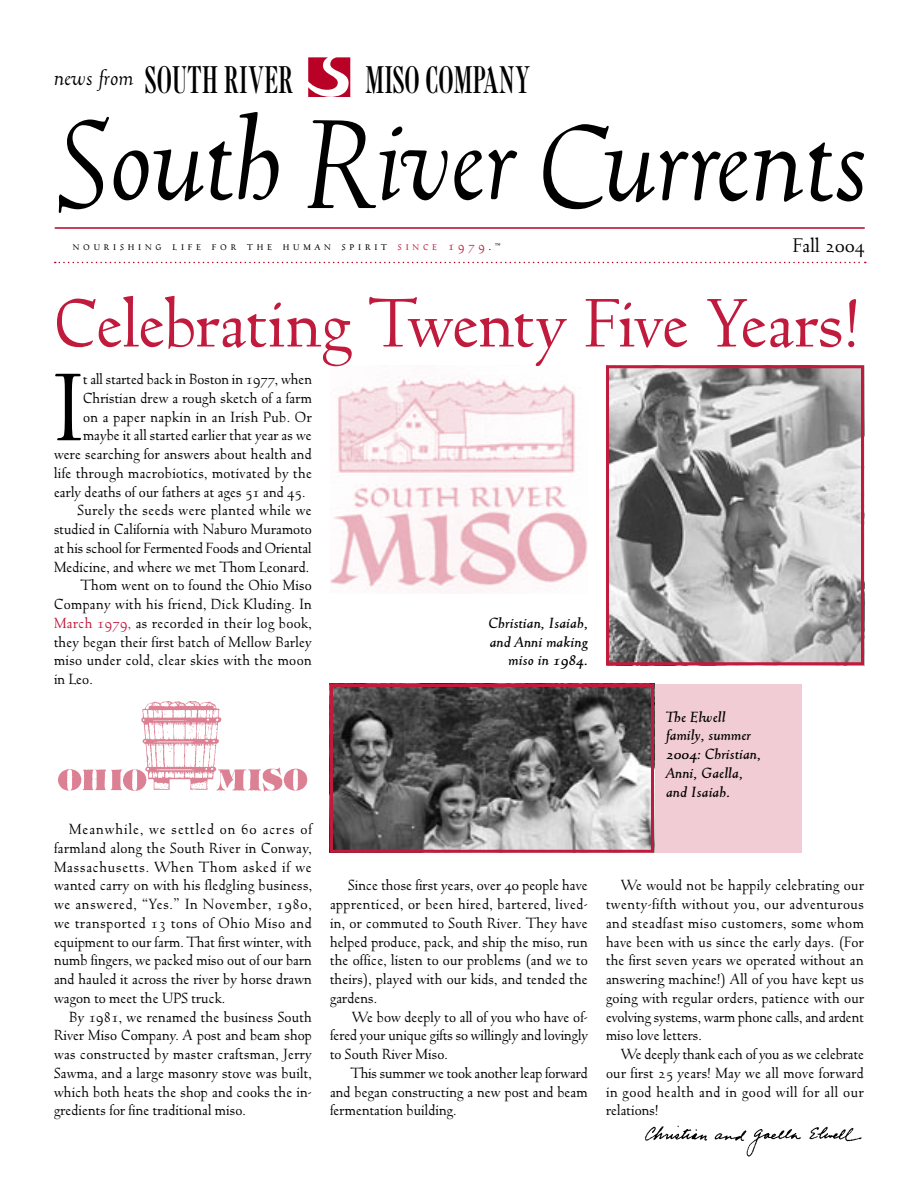
<style>
.page{position:relative;width:918px;height:1188px;background:#fff}
.page>*{position:absolute;margin:0;border:0;box-sizing:border-box;transform-origin:0 0}
.t1{font:italic 126.6px "Truesdell";color:#000;scale:.96 1}
.TEXT{font:102.3px "Truesdell";color:#000}
.t2{font:73.05px "Truesdell";letter-spacing:-.015em;color:#c01a3d}
.t3{font:34.2px "XC Caslon";color:#000}
.t4{font:21px "Truesdell";color:#000}
.TEXT-2{font:15.75px/18.8px "Truesdell";color:#000;text-align:justify}
.TEXT-3{font:italic 700 15.75px/18.8px "Truesdell";color:#000;text-align:right}
.TEXT-4{font:15.75px "Truesdell";letter-spacing:.02em;color:#000}
.t5{font:13.5px "Truesdell Alternate";letter-spacing:.28em;color:#000}
.t6{font:6px "Truesdell";color:#000}
.s1{font-size:134.7px}
.s2{color:#c01a3d}
.s3{font-family:"Truesdell";color:#c01a3d}
</style>
<div class="page">
<div style="left:650px;top:684px;width:152px;height:169px;background:#f1ccd4"></div>
<img style="left:645px;top:1125px;width:217px;height:32px">
<img style="left:330px;top:377px;width:258px;height:215px">
<div style="left:308px;top:57px;width:44px;height:40px;background:#eab5c0"></div>
<svg style="left:308px;top:57px;width:42px;height:40px;background:#d15a73"></svg>
<hr style="left:55px;top:227px;width:810px;height:2px;background:#b90027">
<svg style="left:55px;top:262px;width:811px;height:1px"></svg>
<img style="left:58px;top:701px;width:250px;height:91px">
<img style="left:610px;top:369px;width:250px;height:292px">
<div style="left:606px;top:365px;width:258px;height:300px;border:3px solid #c01a3d"></div>
<img style="left:334px;top:688px;width:316px;height:161px">
<div style="left:330px;top:684px;width:324px;height:169px;border:3px solid #c01a3d"></div>
<p class="t3" style="left:54px;top:59px;width:241px"><sup>news</sup> <sup>from</sup> SOUTH RIVER</p>
<p class="t3" style="left:365px;top:59px;width:167px">MISO COMPANY</p>
<p class="t1" style="left:54px;top:87px;width:850px"><span class="s1">S</span>outh <span class="s1">R</span>iver Currents</p>
<p class="t5" style="left:73px;top:240px;width:420px">nourishing life for the human spirit <span class="s2">since</span> <span class="s3">1979</span>.</p>
<p class="t4" style="left:793px;top:234px;width:73px">Fall 2004</p>
<p class="t6" style="left:495px;top:242px;width:7px">™</p>
<p class="t2" style="left:54px;top:283px;width:808px">Celebrating Twenty Five Years!</p>
<p class="TEXT" style="left:54px;top:351px;width:31px">I</p>
<p class="TEXT-2" style="left:83px;top:370px;width:231px">t all started back in Boston in 1977, when</p>
<p class="TEXT-2" style="left:83px;top:389px;width:230px">Christian drew a rough sketch of a farm</p>
<p class="TEXT-4" style="left:83px;top:408px;width:230px">on a paper napkin in an Irish Pub. Or</p>
<p class="TEXT-2" style="left:83px;top:426px;width:230px">maybe it all started earlier that year as we</p>
<p class="TEXT-2" style="left:54px;top:445px;width:259px">were searching for answers about health and</p>
<p class="TEXT-2" style="left:54px;top:464px;width:260px">life through macrobiotics, motivated by the</p>
<p class="TEXT-2" style="left:54px;top:482px;width:253px">early deaths of our fathers at ages 51 and 45.</p>
<p class="TEXT-2" style="left:54px;top:501px;width:260px;text-indent:23px">Surely the seeds were planted while we studied in California with Naburo Muramoto at his school for Fermented Foods and Oriental Medicine, and where we met Thom Leonard.</p>
<p class="TEXT-2" style="left:54px;top:576px;width:259px;text-indent:27px">Thom went on to found the Ohio Miso Company with his friend, Dick Kluding. In <span class="s2">March 1979,</span> as recorded in their log book, they began their first batch of Mellow Barley miso under cold, clear skies with the moon in Leo.</p>
<p class="TEXT-3" style="left:489px;top:614px;width:101px">Christian, Isaiah, and Anni making miso in 1984.</p>
<p class="TEXT-2" style="left:54px;top:820px;width:260px;text-indent:15px">Meanwhile, we settled on 60 acres of farmland along the South River in Conway, Massachusetts. When Thom asked if we wanted carry on with his fledgling business, we answered, “Yes.” In November, 1980, we transported 13 tons of Ohio Miso and equipment to our farm. That first winter, with numb fingers, we packed miso out of our barn and hauled it across the river by horse drawn wagon to meet the UPS truck.</p>
<p class="TEXT-2" style="left:54px;top:1007px;width:260px;text-indent:15px">By 1981, we renamed the business South River Miso Company. A post and beam shop was constructed by master craftsman, Jerry Sawma, and a large masonry stove was built, which both heats the shop and cooks the in&shy;gredients for fine traditional miso.</p>
<p class="TEXT-2" style="left:330px;top:876px;width:259px;text-indent:18px">Since those first years, over 40 people have apprenticed, or been hired, bartered, lived&shy;in, or commuted to South River. They have helped produce, pack, and ship the miso, run the office, listen to our problems (and we to theirs), played with our kids, and tended the gardens.</p>
<p class="TEXT-2" style="left:330px;top:1007px;width:260px;text-indent:22px">We bow deeply to all of you who have of&shy;fered your unique gifts so willingly and lovingly to South River Miso.</p>
<p class="TEXT-2" style="left:330px;top:1064px;width:259px;text-indent:21px">This summer we took another leap forward and began constructing a new post and beam fermentation building.</p>
<p class="TEXT-3" style="left:666px;top:707px;width:97px;text-align:left">The Elwell family, summer<br>2004: Christian,<br>Anni, Gaella, and Isaiah.</p>
<p class="TEXT-2" style="left:606px;top:876px;width:260px;text-indent:15px">We would not be happily celebrating our twenty-fifth without you, our adventurous and steadfast miso customers, some whom have been with us since the early days. (For the first seven years we operated without an answering machine!) All of you have kept us going with regular orders, patience with our evolving systems, warm phone calls, and ardent miso love letters.</p>
<p class="TEXT-2" style="left:606px;top:1045px;width:260px;text-indent:15px">We deeply thank each of you as we celebrate our first 25 years! May we all move forward in good health and in good will for all our relations!</p>
</div>
